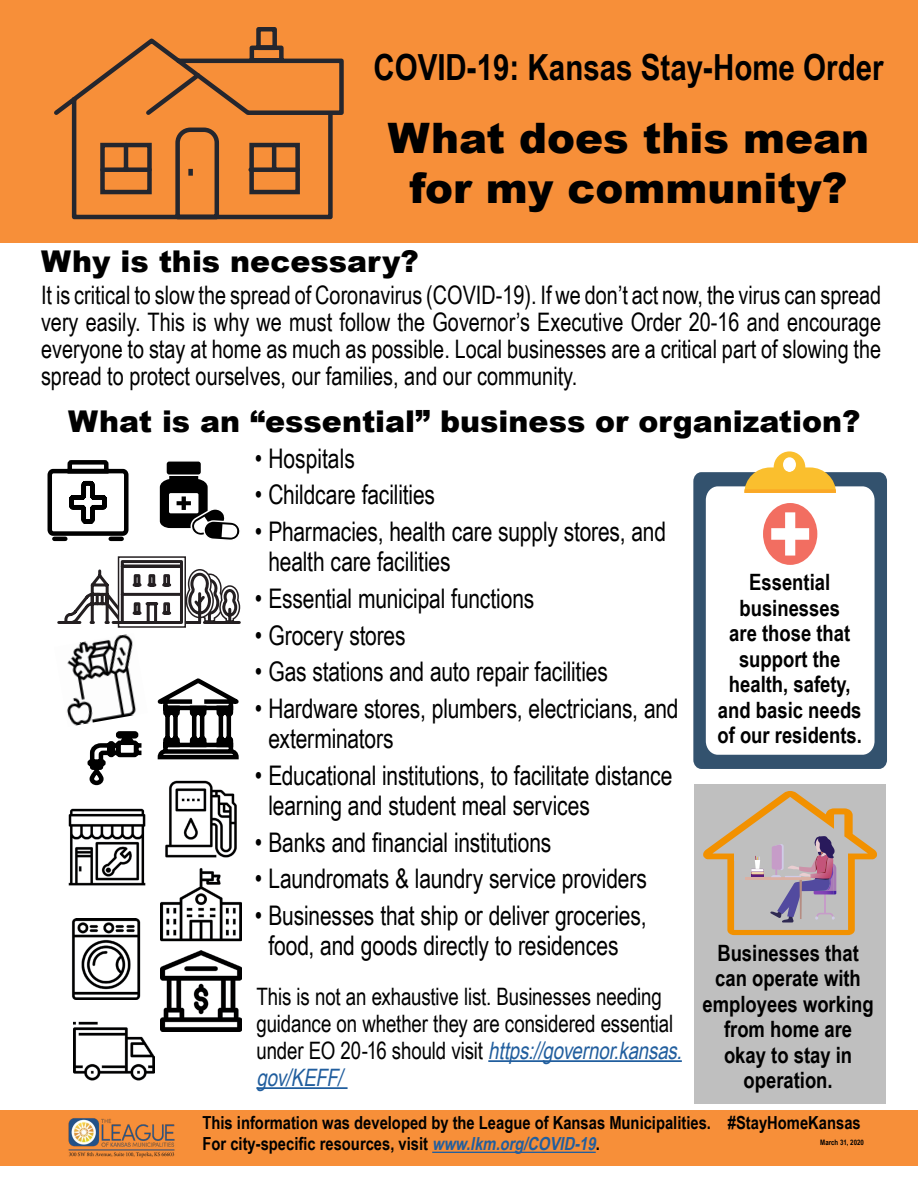
<style>
.page{position:relative;width:918px;height:1188px;background:#fff}
.page>*{position:absolute;margin:0;border:0;box-sizing:border-box;transform-origin:0 0}
.t1{font:900 42px/49.5px "Arial";color:#000;text-align:center}
.t2{font:700 36px "Arial Narrow";color:#000}
.t3{font:900 30px "Arial";color:#000}
.t4{font:27px/30px "Arial Narrow";letter-spacing:-.005em;color:#000;scale:.95 1}
.t5{font:25.5px/27px "Arial Narrow";color:#000;text-align:justify;scale:.95 1}
.t6{font:24px/27px "Arial Narrow";letter-spacing:-.005em;color:#000;scale:.95 1}
.t7{font:700 22.5px/25.5px "Arial Narrow";color:#000;text-align:center}
.t8{font:700 18px/21.6px "Arial Narrow";color:#000}
.t9{font:700 7.5px "Arial Narrow";color:#000}
.s1{font-style:italic;color:#215e9e}
</style>
<div class="page">
<div style="left:0;top:0;width:918px;height:243px;background:#f78f39"></div>
<svg style="left:47px;top:460px;width:82px;height:78px"></svg>
<hr style="left:111px;top:537px;width:11px;height:4px;background:#000">
<hr style="left:54px;top:537px;width:11px;height:4px;background:#000">
<svg style="left:160px;top:461px;width:80px;height:79px"></svg>
<svg style="left:87px;top:678px;width:152px;height:108px"></svg>
<img style="left:161px;top:951px;width:81px;height:81px">
<img style="left:161px;top:779px;width:78px;height:79px">
<img style="left:68px;top:808px;width:78px;height:78px">
<img style="left:161px;top:868px;width:81px;height:74px">
<img style="left:71px;top:918px;width:70px;height:81px">
<img style="left:66px;top:634px;width:82px;height:93px">
<img style="left:73px;top:1021px;width:81px;height:60px">
<div style="left:694px;top:784px;width:192px;height:319px;background:#bfbfbf"></div>
<svg style="left:703px;top:791px;width:174px;height:144px"></svg>
<div style="left:0;top:1110px;width:918px;height:56px;background:#f78f39"></div>
<img style="left:68px;top:1118px;width:107px;height:40px">
<hr style="left:488px;top:1060px;width:194px;height:2px;background:#215e9e">
<hr style="left:256px;top:1087px;width:92px;height:2px;background:#215e9e">
<hr style="left:432px;top:1152px;width:164px;height:1px;background:#215e9e">
<svg style="left:54px;top:27px;width:290px;height:193px"></svg>
<svg style="left:186px;top:141px;width:116px;height:56px"></svg>
<hr style="left:272px;top:145px;width:4px;height:24px;background:#24262e">
<div style="left:251px;top:167px;width:47px;height:5px;background:#24262e"></div>
<div style="left:100px;top:143px;width:52px;height:51px;border:4px solid #24262e"></div>
<hr style="left:124px;top:145px;width:4px;height:24px;background:#24262e">
<div style="left:103px;top:167px;width:46px;height:5px;background:#24262e"></div>
<div style="left:693px;top:472px;width:194px;height:297px;background:#33526e;border-radius:9px"></div>
<div style="left:706px;top:486px;width:169px;height:269px;background:#fff"></div>
<svg style="left:744px;top:451px;width:92px;height:42px"></svg>
<div style="left:763px;top:503px;width:54px;height:62px;background:#f26e61;border-radius:50%"></div>
<svg style="left:771px;top:512px;width:38px;height:44px"></svg>
<svg style="left:118px;top:556px;width:68px;height:72px"></svg>
<svg style="left:57px;top:559px;width:184px;height:68px"></svg>
<h2 class="t2" style="left:373px;top:40px;width:512px">COVID-19: Kansas Stay-Home Order</h2>
<h1 class="t1" style="left:388px;top:112px;width:483px">What does this mean for my community?</h1>
<p class="t3" style="left:41px;top:240px;width:379px">Why is this necessary?</p>
<p class="t5" style="left:41px;top:280px;width:886px">It is critical to slow the spread of Coronavirus (COVID-19). If we don’t act now, the virus can spread very easily. This is why we must follow the Governor’s Executive Order 20-16 and encourage everyone to stay at home as much as possible. Local businesses are a critical part of slowing the spread to protect ourselves, our families, and our community.</p>
<p class="t3" style="left:68px;top:399px;width:794px">What is an “essential” business or organization?</p>
<p class="t4" style="left:255px;top:442px;width:107px">• Hospitals</p>
<p class="t4" style="left:255px;top:479px;width:191px">• Childcare facilities</p>
<p class="t4" style="left:268px;top:516px;width:420px;text-indent:-13px">• Pharmacies, health care supply stores, and health care facilities</p>
<p class="t4" style="left:255px;top:582px;width:296px">• Essential municipal functions</p>
<p class="t4" style="left:255px;top:619px;width:160px">• Grocery stores</p>
<p class="t4" style="left:255px;top:656px;width:373px">• Gas stations and auto repair facilities</p>
<p class="t4" style="left:268px;top:693px;width:433px;text-indent:-13px">• Hardware stores, plumbers, electricians, and exterminators</p>
<p class="t4" style="left:268px;top:759px;width:427px;text-indent:-13px">• Educational institutions, to facilitate distance learning and student meal services</p>
<p class="t4" style="left:255px;top:826px;width:313px">• Banks and financial institutions</p>
<p class="t4" style="left:255px;top:863px;width:414px">• Laundromats &amp; laundry service providers</p>
<p class="t4" style="left:255px;top:900px;width:414px;text-align:center">• Businesses that ship or deliver groceries, food, and goods directly to residences</p>
<p class="t7" style="left:717px;top:569px;width:146px">Essential businesses<br>are those that support the health, safety, and basic needs of our residents.</p>
<p class="t7" style="left:703px;top:939px;width:173px">Businesses that can operate with employees working from home are okay to stay in operation.</p>
<p class="t6" style="left:256px;top:982px;width:455px">This is not an exhaustive list. Businesses needing guidance on whether they are considered essential u n d e r E O 2 0 - 1 6 s h o u l d v i s i t <span class="s1">https://governor.kansas. gov/KEFF/</span></p>
<p class="t8" style="left:202px;top:1111px;width:510px">This information was developed by the League of Kansas Municipalities.<br>For city-specific resources, visit <span class="s1">www.lkm.org/COVID-19</span>.</p>
<p class="t8" style="left:728px;top:1111px;width:134px">#StayHomeKansas</p>
<p class="t9" style="left:820px;top:1137px;width:45px">March 31, 2020</p>
</div>
